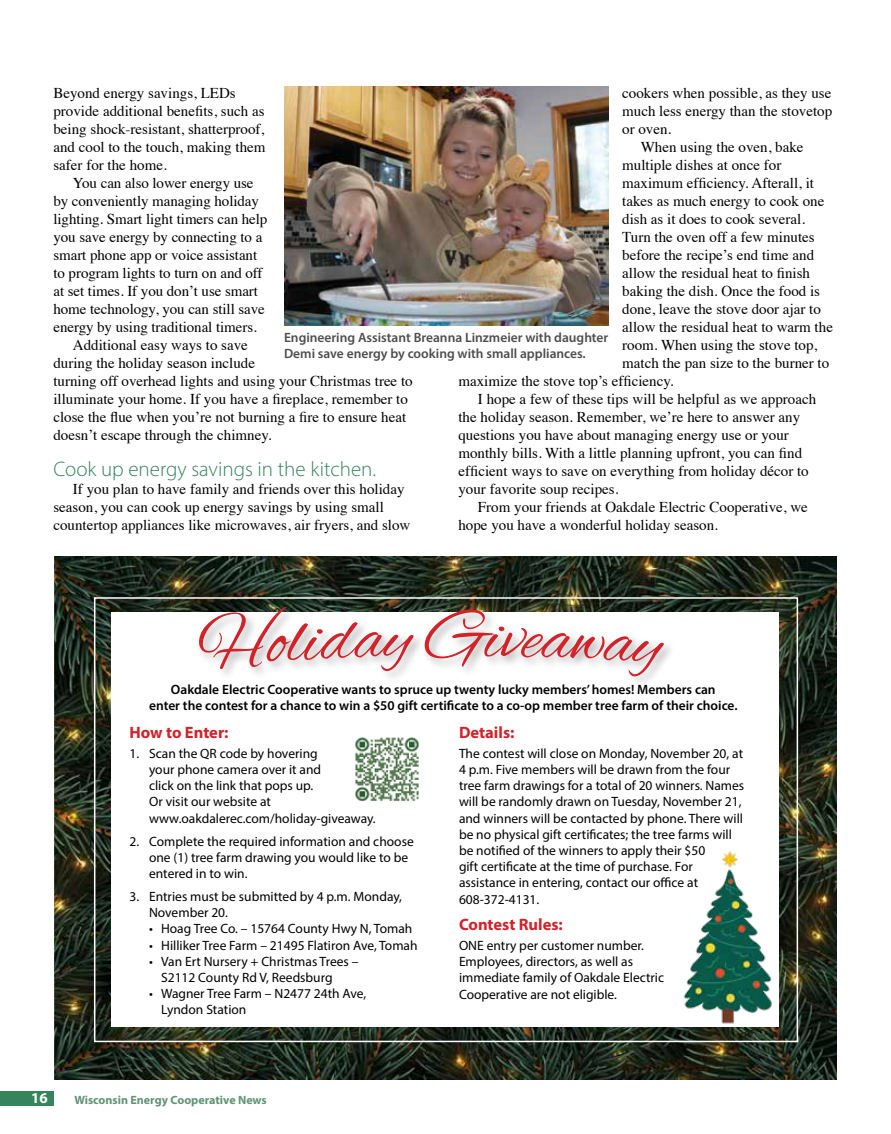
<style>
.page{position:relative;width:891px;height:1134px;background:#fff}
.page>*{position:absolute;margin:0;border:0;box-sizing:border-box;transform-origin:0 0}
.t1{font:72px "Alex Brush";color:#d2232a}
.t2{font:300 21px "Myriad Pro";color:#35845c}
.t3{font:700 16.5px "Myriad Pro";color:#d2232a}
.t4{font:15px/18px "Times";color:#000}
.t5{font:700 15px "Myriad Pro";color:#fff}
.t6{font:13.5px/16.2px "Myriad Pro";color:#000}
.t7{font:600 13.5px/16.2px "Myriad Pro";color:#000;text-align:center}
.t8{font:600 13.5px/16.2px "Myriad Pro";color:#4d4d4f}
.t9{font:700 12px "Myriad Pro";color:#609575}
</style>
<div class="page">
<img style="left:284px;top:87px;width:325px;height:239px">
<img style="left:54px;top:556px;width:783px;height:524px">
<div style="left:111px;top:612px;width:668px;height:415px;background:#fff"></div>
<div style="left:0;top:1091px;width:54px;height:14px;background:#35845c"></div>
<div style="left:94px;top:597px;width:704px;height:445px;border:2px solid #fff"></div>
<img style="left:355px;top:737px;width:64px;height:65px">
<img style="left:683px;top:850px;width:103px;height:177px">
<div style="left:196px;top:604px;width:480px;height:85px;background:#000;opacity:.33"></div>
<svg style="left:197px;top:607px;width:217px;height:64px"></svg>
<svg style="left:484px;top:626px;width:180px;height:52px"></svg>
<p class="t4" style="left:622px;top:83px;width:211px">cookers when possible, as they use</p>
<p class="t4" style="left:622px;top:101px;width:212px">much less energy than the stovetop</p>
<p class="t4" style="left:622px;top:119px;width:51px">or oven.</p>
<p class="t4" style="left:641px;top:137px;width:164px">When using the oven, bake</p>
<p class="t4" style="left:622px;top:155px;width:161px">multiple dishes at once for</p>
<p class="t4" style="left:622px;top:173px;width:193px">maximum efficiency. Afterall, it</p>
<p class="t4" style="left:622px;top:191px;width:204px">takes as much energy to cook one</p>
<p class="t4" style="left:622px;top:209px;width:184px">dish as it does to cook several.</p>
<p class="t4" style="left:622px;top:227px;width:194px">Turn the oven off a few minutes</p>
<p class="t4" style="left:622px;top:245px;width:194px">before the recipe’s end time and</p>
<p class="t4" style="left:622px;top:263px;width:189px">allow the residual heat to finish</p>
<p class="t4" style="left:622px;top:281px;width:199px">baking the dish. Once the food is</p>
<p class="t4" style="left:622px;top:299px;width:200px">done, leave the stove door ajar to</p>
<p class="t4" style="left:622px;top:317px;width:212px">allow the residual heat to warm the</p>
<p class="t4" style="left:622px;top:335px;width:197px">room. When using the stove top,</p>
<p class="t4" style="left:622px;top:353px;width:209px">match the pan size to the burner to</p>
<p class="t4" style="left:458px;top:371px;width:217px">maximize the stove top’s efficiency.</p>
<p class="t4" style="left:478px;top:389px;width:340px">I hope a few of these tips will be helpful as we approach</p>
<p class="t4" style="left:458px;top:407px;width:343px">the holiday season. Remember, we’re here to answer any</p>
<p class="t4" style="left:458px;top:425px;width:332px">questions you have about managing energy use or your</p>
<p class="t4" style="left:458px;top:443px;width:345px">monthly bills. With a little planning upfront, you can find</p>
<p class="t4" style="left:458px;top:461px;width:352px">efficient ways to save on everything from holiday décor to</p>
<p class="t4" style="left:458px;top:479px;width:161px">your favorite soup recipes.</p>
<p class="t4" style="left:478px;top:497px;width:331px">From your friends at Oakdale Electric Cooperative, we</p>
<p class="t4" style="left:458px;top:515px;width:261px">hope you have a wonderful holiday season.</p>
<p class="t4" style="left:53px;top:83px;width:214px">Beyond energy savings, LEDs provide additional benefits, such as being shock-resistant, shatterproof, and cool to the touch, making them safer for the home.</p>
<p class="t4" style="left:73px;top:173px;width:182px">You can also lower energy use</p>
<p class="t4" style="left:53px;top:191px;width:207px">by conveniently managing holiday</p>
<p class="t4" style="left:53px;top:209px;width:215px">lighting. Smart light timers can help</p>
<p class="t4" style="left:53px;top:227px;width:210px">you save energy by connecting to a</p>
<p class="t4" style="left:53px;top:245px;width:205px">smart phone app or voice assistant</p>
<p class="t4" style="left:53px;top:263px;width:211px">to program lights to turn on and off</p>
<p class="t4" style="left:53px;top:281px;width:206px">at set times. If you don’t use smart</p>
<p class="t4" style="left:53px;top:299px;width:213px">home technology, you can still save</p>
<p class="t4" style="left:53px;top:317px;width:205px">energy by using traditional timers.</p>
<p class="t4" style="left:73px;top:335px;width:176px">Additional easy ways to save</p>
<p class="t4" style="left:53px;top:353px;width:203px">during the holiday season include</p>
<p class="t4" style="left:53px;top:371px;width:361px">turning off overhead lights and using your Christmas tree to</p>
<p class="t4" style="left:53px;top:389px;width:356px">illuminate your home. If you have a fireplace, remember to</p>
<p class="t4" style="left:53px;top:407px;width:354px">close the flue when you’re not burning a fire to ensure heat</p>
<p class="t4" style="left:53px;top:425px;width:220px">doesn’t escape through the chimney.</p>
<h2 class="t2" style="left:53px;top:456px;width:324px">Cook up energy savings in the kitchen.</h2>
<p class="t4" style="left:53px;top:479px;width:359px;text-indent:20px">If you plan to have family and friends over this holiday season, you can cook up energy savings by using small countertop appliances like microwaves, air fryers, and slow</p>
<p class="t8" style="left:284px;top:329px;width:326px">Engineering Assistant Breanna Linzmeier with daughter<br>Demi save energy by cooking with small appliances.</p>
<h1 class="t1" style="left:426px;top:596px;width:61px">G</h1>
<p class="t7" style="left:149px;top:681px;width:590px">Oakdale Electric Cooperative wants to spruce up twenty lucky members’ homes! Members can<br>enter the contest for a chance to win a $50 gift certificate to a co-op member tree farm of their choice.</p>
<p class="t3" style="left:130px;top:722px;width:100px">How to Enter:</p>
<p class="t6" style="left:149px;top:745px;width:228px;text-indent:-19px">1. Scan the QR code by hovering<br>your phone camera over it and<br>click on the link that pops up.<br>Or visit our website at www.oakdalerec.com/holiday-giveaway.</p>
<p class="t6" style="left:149px;top:833px;width:266px;text-indent:-19px">2. Complete the required information and choose one (1) tree farm drawing you would like to be entered in to win.</p>
<p class="t6" style="left:149px;top:888px;width:254px;text-indent:-19px">3. Entries must be submitted by 4 p.m. Monday,<br>November 20.</p>
<p class="t6" style="left:149px;top:921px;width:265px">• Hoag Tree Co. – 15764 County Hwy N, Tomah</p>
<p class="t6" style="left:149px;top:937px;width:270px">• Hilliker Tree Farm – 21495 Flatiron Ave, Tomah</p>
<p class="t6" style="left:161px;top:953px;width:199px;text-indent:-12px">• Van Ert Nursery + Christmas Trees –<br>S2112 County Rd V, Reedsburg</p>
<p class="t6" style="left:161px;top:985px;width:207px;text-indent:-12px">• Wagner Tree Farm – N2477 24th Ave,<br>Lyndon Station</p>
<p class="t5" style="left:31px;top:1088px;width:18px">16</p>
<p class="t9" style="left:74px;top:1092px;width:194px">Wisconsin Energy Cooperative News</p>
<p class="t3" style="left:459px;top:722px;width:57px">Details:</p>
<p class="t6" style="left:459px;top:745px;width:287px">The contest will close on Monday, November 20, at 4 p.m. Five members will be drawn from the four tree farm drawings for a total of 20 winners. Names will be randomly drawn on Tuesday, November 21, and winners will be contacted by phone. There will be no physical gift certificates; the tree farms will be notified of the winners to apply their $50<br>gift certificate at the time of purchase. For assistance in entering, contact our office at 608-372-4131.</p>
<p class="t3" style="left:459px;top:914px;width:105px">Contest Rules:</p>
<p class="t6" style="left:459px;top:937px;width:207px">ONE entry per customer number.<br>Employees, directors, as well as immediate family of Oakdale Electric Cooperative are not eligible.</p>
</div>
